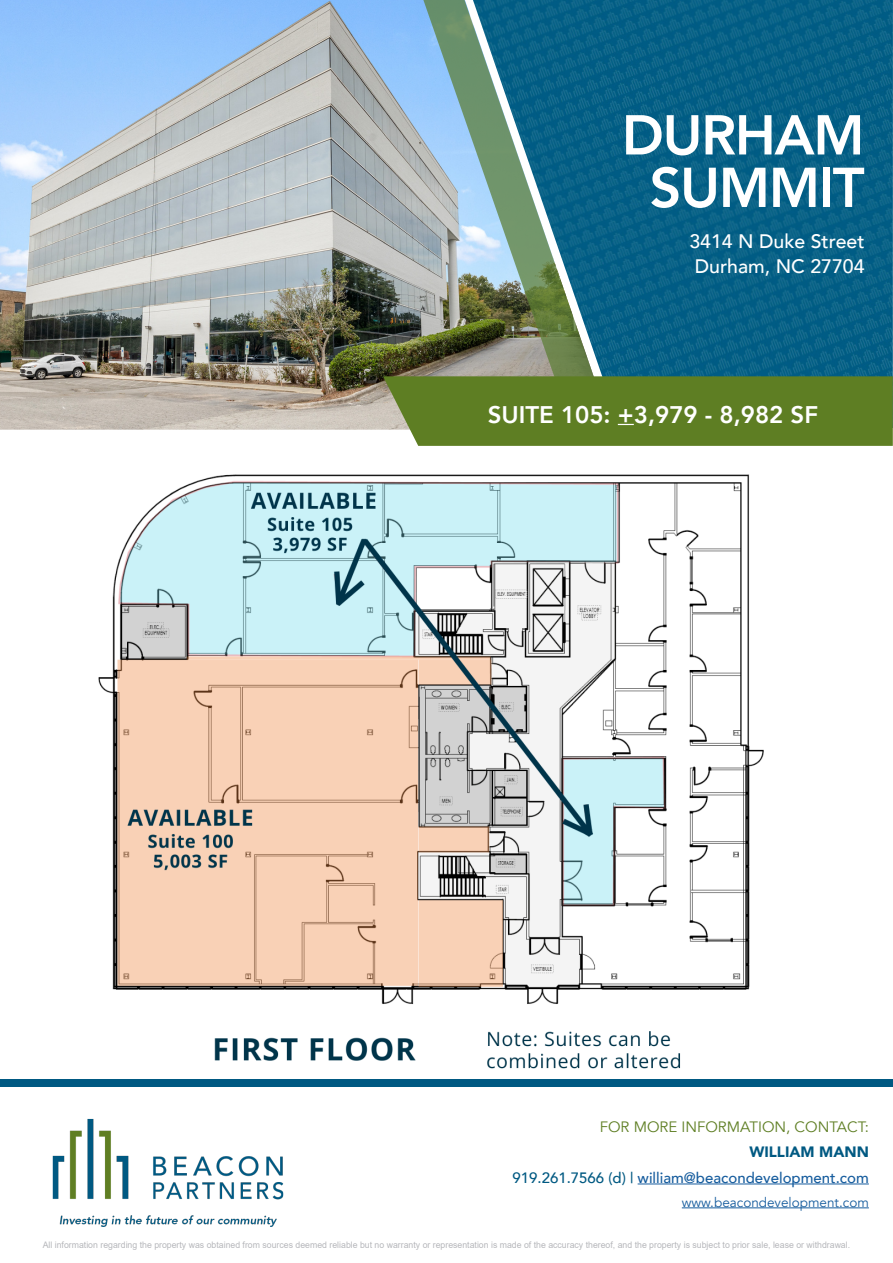
<style>
.page{position:relative;width:893px;height:1263px;background:#fff}
.page>*{position:absolute;margin:0;border:0;box-sizing:border-box;transform-origin:0 0}
._37_black_35_right{font:800 55.5px "Avenir";letter-spacing:-.025em;color:#fff}
._29_reg_left{font:800 24px "Avenir";color:#fff}
.t1{font:500 19.5px "Avenir";color:#fff}
.t2{font:500 15px "Avenir";color:#175d9e}
.t3{font:15px "Avenir";color:#5e7e23}
.t4{font:900 15px "Avenir";color:#005982}
.t5{font:13.5px "Avenir";color:#175d9e}
.t6{font:9px "Arial";color:#b6b7bb}
.s1{color:#005982}
</style>
<div class="page">
<img style="left:52px;top:1118px;width:232px;height:109px">
<img style="left:0;top:0;width:421px;height:430px">
<img style="left:421px;top:0;width:52px;height:376px">
<img style="left:473px;top:0;width:420px;height:376px">
<img style="left:98px;top:474px;width:666px;height:595px">
<hr style="left:638px;top:1183px;width:231px;height:1px;background:#175d9e">
<hr style="left:682px;top:1207px;width:187px;height:1px;background:#175d9e">
<div style="left:0;top:1079px;width:893px;height:7px;background:#005982"></div>
<div style="left:383px;top:376px;width:510px;height:70px;background:#5e7e23"></div>
<p class="_37_black_35_right" style="left:622px;top:92px;width:244px">DURHAM</p>
<p class="_37_black_35_right" style="left:649px;top:144px;width:217px">SUMMIT</p>
<p class="t1" style="left:689px;top:224px;width:177px">3414 N Duke Street</p>
<p class="t1" style="left:695px;top:250px;width:171px">Durham, NC 27704</p>
<p class="_29_reg_left" style="left:488px;top:396px;width:332px">SUITE 105: +3,979 - 8,982 SF</p>
<p class="t3" style="left:600px;top:1118px;width:271px">FOR MORE INFORMATION, CONTACT:</p>
<p class="t4" style="left:749px;top:1139px;width:121px">WILLIAM MANN</p>
<p class="t2" style="left:512px;top:1165px;width:358px"><span class="s1">919.261.7566 (d) |</span> william@beacondevelopment.com</p>
<p class="t5" style="left:682px;top:1194px;width:189px">www.beacondevelopment.com</p>
<p class="t6" style="left:43px;top:1239px;width:809px">All information regarding the property was obtained from sources deemed reliable but no warranty or representation is made of the accuracy thereof, and the property is subject to prior sale, lease or withdrawal.</p>
</div>
